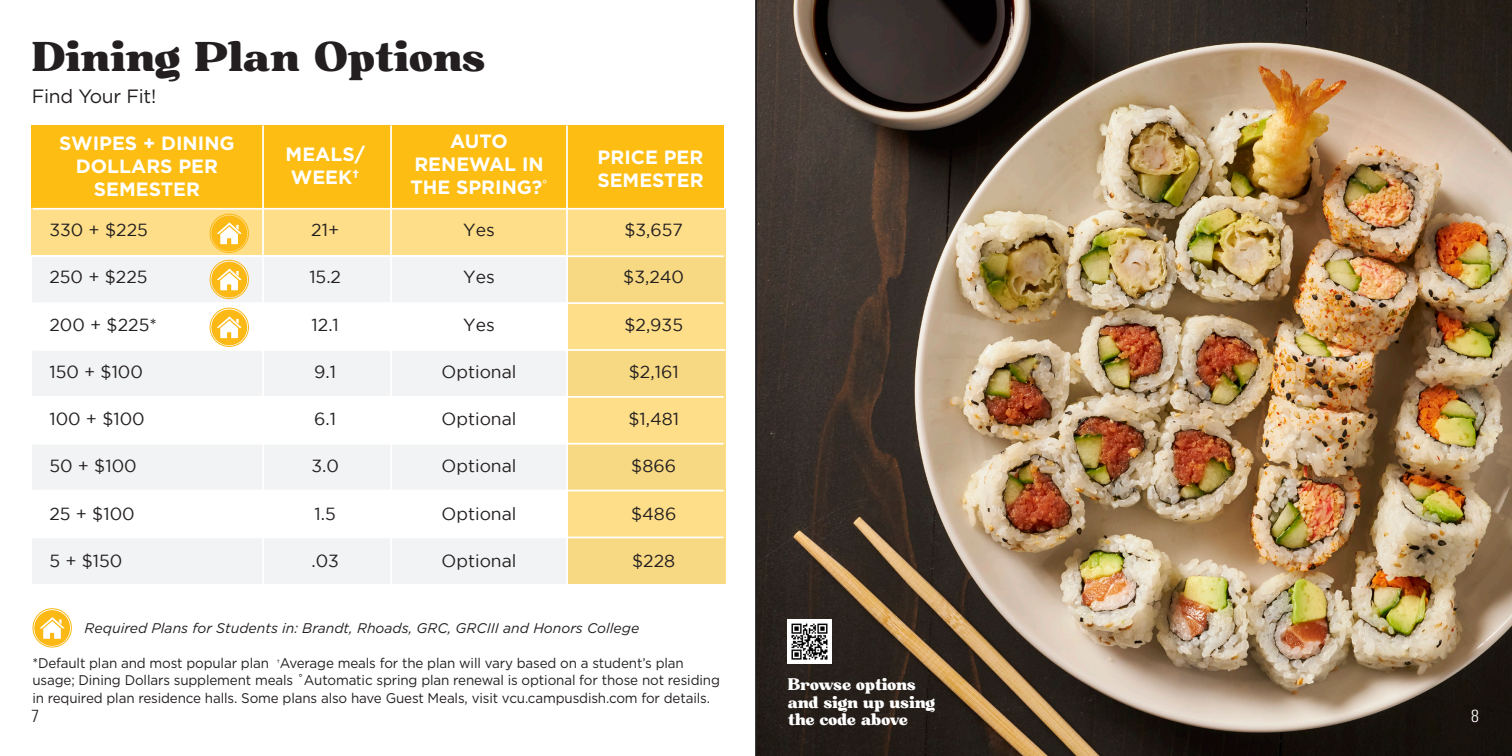
<style>
.page{position:relative;width:1512px;height:756px;background:#fff}
.page>*{position:absolute;margin:0;border:0;box-sizing:border-box;transform-origin:0 0}
.t1{font:40.25px "Bugaki";color:#231f20}
.t2{font:700 19.25px/23.1px "Gotham";color:#fff;text-align:center}
.t3{font:19.25px "Gotham";letter-spacing:-.015em;color:#231f20}
.t4{font:17.5px "Gotham";color:#231f20}
.t5{font:300 condensed 17.5px "Univers LT Std";color:#231f20}
.t6{font:300 condensed 17.5px "Univers LT Std";color:#fff}
.t7{font:15.75px/17.5px "Bugaki";letter-spacing:-.01em;color:#fff;scale:.96 1}
.t8{font:14px/17.5px "Gotham";letter-spacing:-.01em;color:#231f20;scale:.96 1}
.t9{font:italic 14px "Gotham";color:#231f20}
.s1{font-family:"Univers LT Std";font-weight:300;font-stretch:condensed}
</style>
<div class="page">
<div style="left:32px;top:209px;width:536px;height:46px;background:#fede88"></div>
<div style="left:32px;top:257px;width:693px;height:45px;background:#f2f3f4"></div>
<div style="left:32px;top:445px;width:693px;height:45px;background:#f2f3f4"></div>
<div style="left:32px;top:351px;width:693px;height:45px;background:#f2f3f4"></div>
<div style="left:32px;top:538px;width:693px;height:45px;background:#f2f3f4"></div>
<div style="left:568px;top:208px;width:157px;height:375px;background:#fede88"></div>
<div style="left:34px;top:610px;width:36px;height:36px;background:#fcb814;border-radius:50%"></div>
<div style="left:33px;top:608px;width:39px;height:39px;border:1px solid #fcb814;border-radius:50%"></div>
<svg style="left:40px;top:617px;width:24px;height:22px"></svg>
<div style="left:211px;top:216px;width:36px;height:35px;background:#fcb814;border-radius:50%"></div>
<div style="left:210px;top:214px;width:39px;height:39px;border:1px solid #fcb814;border-radius:50%"></div>
<svg style="left:217px;top:222px;width:25px;height:22px"></svg>
<div style="left:211px;top:262px;width:36px;height:36px;background:#fcb814;border-radius:50%"></div>
<div style="left:210px;top:260px;width:39px;height:39px;border:1px solid #fcb814;border-radius:50%"></div>
<svg style="left:217px;top:269px;width:25px;height:21px"></svg>
<div style="left:211px;top:310px;width:36px;height:35px;background:#fcb814;border-radius:50%"></div>
<div style="left:210px;top:308px;width:39px;height:39px;border:1px solid #fcb814;border-radius:50%"></div>
<svg style="left:217px;top:316px;width:25px;height:22px"></svg>
<div style="left:32px;top:125px;width:692px;height:83px;background:#fdbd12"></div>
<hr style="left:33px;top:349px;width:692px;height:2px;background:#fff">
<hr style="left:33px;top:208px;width:692px;height:2px;background:#fff">
<hr style="left:33px;top:255px;width:691px;height:2px;background:#fff">
<hr style="left:33px;top:396px;width:691px;height:2px;background:#fff">
<hr style="left:33px;top:302px;width:691px;height:2px;background:#fff">
<hr style="left:33px;top:443px;width:691px;height:2px;background:#fff">
<hr style="left:33px;top:537px;width:691px;height:1px;background:#fff">
<hr style="left:33px;top:490px;width:691px;height:1px;background:#fff">
<hr style="left:262px;top:125px;width:2px;height:460px;background:#fff">
<hr style="left:390px;top:125px;width:2px;height:460px;background:#fff">
<hr style="left:566px;top:125px;width:2px;height:460px;background:#fff">
<img style="left:755px;top:0;width:757px;height:756px">
<img style="left:788px;top:620px;width:44px;height:44px">
<p class="t1" style="left:32px;top:29px;width:455px">Dining Plan Options</p>
<p class="t3" style="left:32px;top:85px;width:126px">Find Your Fit!</p>
<p class="t2" style="left:59px;top:131px;width:177px">SWIPES + DINING<br>DOLLARS PER<br>SEMESTER</p>
<p class="t4" style="left:49px;top:220px;width:100px">330 + $225</p>
<p class="t4" style="left:49px;top:268px;width:100px">250 + $225</p>
<p class="t4" style="left:49px;top:315px;width:109px">200 + $225*</p>
<p class="t4" style="left:49px;top:362px;width:95px">150 + $100</p>
<p class="t4" style="left:49px;top:409px;width:97px">100 + $100</p>
<p class="t4" style="left:49px;top:457px;width:89px">50 + $100</p>
<p class="t4" style="left:49px;top:504px;width:87px">25 + $100</p>
<p class="t4" style="left:49px;top:551px;width:75px">5 + $150</p>
<p class="t2" style="left:286px;top:142px;width:81px;text-align:left">MEALS/<br>WEEK<sup>†</sup></p>
<p class="t2" style="left:410px;top:129px;width:139px">AUTO<br>RENEWAL IN<br>THE SPRING?<span class="s1">˚</span></p>
<p class="t4" style="left:311px;top:220px;width:29px">21+</p>
<p class="t4" style="left:309px;top:268px;width:33px">15.2</p>
<p class="t4" style="left:312px;top:315px;width:29px">12.1</p>
<p class="t4" style="left:314px;top:362px;width:23px">9.1</p>
<p class="t4" style="left:314px;top:409px;width:23px">6.1</p>
<p class="t4" style="left:311px;top:457px;width:29px">3.0</p>
<p class="t4" style="left:315px;top:504px;width:23px">1.5</p>
<p class="t4" style="left:311px;top:551px;width:29px">.03</p>
<p class="t4" style="left:463px;top:220px;width:33px">Yes</p>
<p class="t4" style="left:463px;top:268px;width:33px">Yes</p>
<p class="t4" style="left:463px;top:315px;width:33px">Yes</p>
<p class="t4" style="left:442px;top:362px;width:76px">Optional</p>
<p class="t4" style="left:442px;top:409px;width:76px">Optional</p>
<p class="t4" style="left:442px;top:457px;width:76px">Optional</p>
<p class="t4" style="left:442px;top:504px;width:76px">Optional</p>
<p class="t4" style="left:442px;top:551px;width:76px">Optional</p>
<p class="t2" style="left:598px;top:145px;width:107px">PRICE PER</p>
<p class="t2" style="left:597px;top:168px;width:108px">SEMESTER</p>
<p class="t4" style="left:624px;top:220px;width:60px">$3,657</p>
<p class="t4" style="left:623px;top:268px;width:62px">$3,240</p>
<p class="t4" style="left:624px;top:315px;width:60px">$2,935</p>
<p class="t4" style="left:629px;top:362px;width:51px">$2,161</p>
<p class="t4" style="left:628px;top:409px;width:52px">$1,481</p>
<p class="t4" style="left:631px;top:457px;width:46px">$866</p>
<p class="t4" style="left:631px;top:504px;width:47px">$486</p>
<p class="t4" style="left:632px;top:551px;width:45px">$228</p>
<p class="t9" style="left:85px;top:620px;width:556px">Required Plans for Students in: Brandt, Rhoads, GRC, GRCIII and Honors College</p>
<p class="t8" style="left:32px;top:654px;width:718px">*Default plan and most popular plan <sup>†</sup>Average meals for the plan will vary based on a student’s plan usage; Dining Dollars supplement meals ˚Automatic spring plan renewal is optional for those not residing in required plan residence halls. Some plans also have Guest Meals, visit vcu.campusdish.com for details.</p>
<p class="t7" style="left:788px;top:676px;width:155px">Browse options and sign up using</p>
<p class="t5" style="left:32px;top:705px;width:9px">7</p>
<p class="t7" style="left:788px;top:711px;width:127px">the code above</p>
<p class="t6" style="left:1471px;top:705px;width:9px">8</p>
</div>
